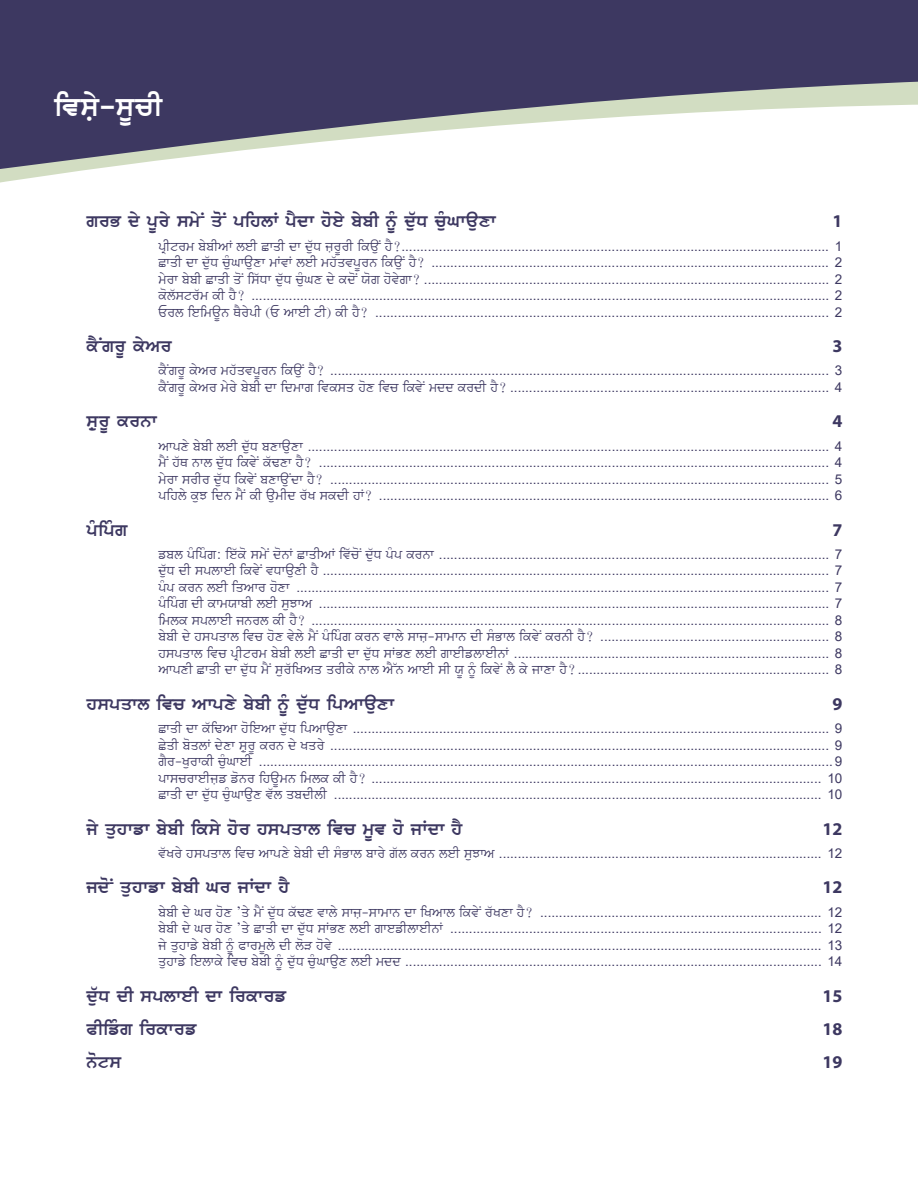
<style>
.page{position:relative;width:918px;height:1188px;background:#fff}
.page>*{position:absolute;margin:0;border:0;box-sizing:border-box;transform-origin:0 0}
.t1{font:700 28.5px "Samtol";color:#fff}
.t2{font:700 18px "Samtol";color:#3d3861}
.t3{font:700 18px "Myriad Pro";color:#3d3861}
.t4{font:13.5px/16.5px "Arial";color:#3d3861;text-align:justify}
.t5{font:13.5px "Samtol";color:#3d3861}
.s1{font-family:"Samtol"}
.s2{font-family:"Arial"}
</style>
<div class="page">
<svg style="left:0;top:0;width:918px;height:171px;fill:#3d3861"></svg>
<h1 class="t1" style="left:54px;top:90px;width:110px">IVSLY-SUCI</h1>
<h2 class="t2" style="left:86px;top:211px;width:411px">GRB DYPURYSMYN QON PIHLF PYDF HOEYBYBI NUM DUWD CMUGFAUXF</h2>
<h2 class="t3" style="left:832px;top:210px;width:11px">1</h2>
<p class="t4" style="left:158px;top:237px;width:686px"><span class="s1">PRITRM BYBIAF LEI CFQI DF DUWD JLRURI IKAUN HY?</span>.................................................................................................................. 1<br><span class="s1">CFQI DF DUWD CUMGFAUXF MFVF LEI MHWQVPURN IKAUN HY?</span> .......................................................................................................... 2<br><span class="s1">MYRF BYBI CFQI QON ISWDF DUWD CUMGX DY KDON XOG HOVYGF?</span> ............................................................................................................ 2<br><span class="s1">KOLWSTRWM KI HY?</span> .......................................................................................................................................................... 2<br><span class="s1">ERL IEIMAUN QYRYPI (E AFEI TI) KI HY?</span> ......................................................................................................................... 2</p>
<h2 class="t2" style="left:86px;top:335px;width:87px">KYNGRUKYAR</h2>
<h2 class="t3" style="left:832px;top:334px;width:11px">3</h2>
<p class="t4" style="left:158px;top:362px;width:686px"><span class="s1">KYNGRU KYAR MHWQVPURN IKAUN HY?</span> ..................................................................................................................................... 3<br><span class="s1">KYNGRU KYAR MYRY BYBI DF IDMFG IVKSQ HOX IVC IKVYN MDD KRDI HY?</span> ..................................................................................... 4</p>
<h2 class="t2" style="left:86px;top:411px;width:72px">SLURUKRNF</h2>
<h2 class="t3" style="left:832px;top:409px;width:11px">4</h2>
<p class="t4" style="left:158px;top:437px;width:686px"><span class="s1">AFPXY BYBI LEI DUWD BXFAUXF</span> ........................................................................................................................................... 4<br><span class="s1">MYN HWQ NFL DUWD IKVYN KWZXF HY?</span> ........................................................................................................................................ 4<br><span class="s1">MYRF SRIR DUWD IKVYN BXFAUNDF HY?</span> ..................................................................................................................................... 5<br><span class="s1">PIHLY KUJ IDN MYN KI AUMID RWK SKDI HF?</span> ........................................................................................................................ 6</p>
<h2 class="t2" style="left:86px;top:519px;width:43px">PMIPMG</h2>
<h2 class="t3" style="left:832px;top:518px;width:11px">7</h2>
<p class="t4" style="left:158px;top:546px;width:686px"><span class="s1">ZBL PMIPMG: IEWKO SMYN DONF CFQIAF IVWCON DUWD PMP KRNF</span> ........................................................................................................ 7<br><span class="s1">DUWD DI SPLFEI IKVYN VDFAUXI HY</span>....................................................................................................................................... 7<br><span class="s1">PMP KRN LEI IQAFR HOXF</span> .............................................................................................................................................. 7<br><span class="s1">PMIPMG DI KFMXFBI LEI SUJFA</span> ........................................................................................................................................ 7<br><span class="s1">IMLK SPLFEI JNRL KI HY?</span> .......................................................................................................................................... 8</p>
<p class="t5" style="left:158px;top:629px;width:686px">BYBI DY HSPQFL IVC HOX VYLY MYN PMIPMG KRN VFLY SFJL-SFMFN DI SMBFL IKVYN KRNI HY? <span class="s2">............................................................. 8</span></p>
<p class="t4" style="left:158px;top:645px;width:686px"><span class="s1">HSPQFL IVC PRITRM BYBI LEI CFQI DF DUWD SFBX LEI GFEIZLFEINF</span> .................................................................................... 8<br><span class="s1">AFPXI CFQI DF DUWD MYN SURWIKAQ QRIKY NFL AYWN AFEI SI XU NUM IKVYN LYKY JFXF HY?</span> ................................................................... 8</p>
<h2 class="t2" style="left:86px;top:693px;width:309px">HSPQFL IVC AFPXYBYBI NUM DUWD IPAFAUXF</h2>
<h2 class="t3" style="left:832px;top:692px;width:11px">9</h2>
<p class="t4" style="left:158px;top:720px;width:686px"><span class="s1">CFQI DF KWIZAF HOIEAF DUWD IPAFAUXF</span> ............................................................................................................................... 9<br><span class="s1">CYQI BOQLF DYXF SLURU KRN DY KQRY</span> ..................................................................................................................................... 9<br><span class="s1">GYR-KURFKI CUMGFEI</span> ......................................................................................................................................................... 9<br><span class="s1">PFSCRFEIJLZ ZONR IHAUMN IMLK KI HY?</span> ........................................................................................................................ 10<br><span class="s1">CFQI DF DUWD CUMGFAUX VWL QBDILI</span> .................................................................................................................................. 10</p>
<h2 class="t2" style="left:86px;top:818px;width:388px">JYQUHFZF BYBI IKSYHOR HSPQFL IVC MUV HOJFDF HY</h2>
<h2 class="t3" style="left:822px;top:817px;width:21px">12</h2>
<p class="t4" style="left:158px;top:845px;width:686px"><span class="s1">VWKRY HSPQFL IVC AFPXY BYBI DI SMBFL BFRY GWL KRN LEI SUJFA</span> ...................................................................................... 12</p>
<h2 class="t2" style="left:86px;top:877px;width:215px">JDON QUHFZF BYBI GR JFDF HY</h2>
<h2 class="t3" style="left:822px;top:875px;width:21px">12</h2>
<p class="t4" style="left:158px;top:903px;width:686px"><span class="s1">BYBI DY GR HOX `QY MYN DUWD KWZX VFLY SFJL-SFMFN DF IKAFL IKVYN RWKXF HY?</span> ........................................................................... 12<br><span class="s1">BYBI DY GR HOX `QY CFQI DF DUWD SFBX LEI GFEZILFEINF</span> ................................................................................................... 12<br><span class="s1">JY QUHFZY BYBI NUM PFRMULY DI LOV HOVY</span> ................................................................................................................................. 13<br><span class="s1">QUHFZY IELFKY IVC BYBI NUM DUWD CUMGFAUX LEI MDD</span> ............................................................................................................... 14</p>
<h2 class="t2" style="left:86px;top:985px;width:201px">DUWD DI SPLFEI DF IRKFRZ</h2>
<h2 class="t3" style="left:822px;top:984px;width:21px">15</h2>
<h2 class="t2" style="left:86px;top:1018px;width:112px">PIIZMG IRKFRZ</h2>
<h2 class="t3" style="left:822px;top:1017px;width:21px">18</h2>
<h2 class="t2" style="left:86px;top:1051px;width:36px">NOTS</h2>
<h2 class="t3" style="left:822px;top:1050px;width:21px">19</h2>
</div>
